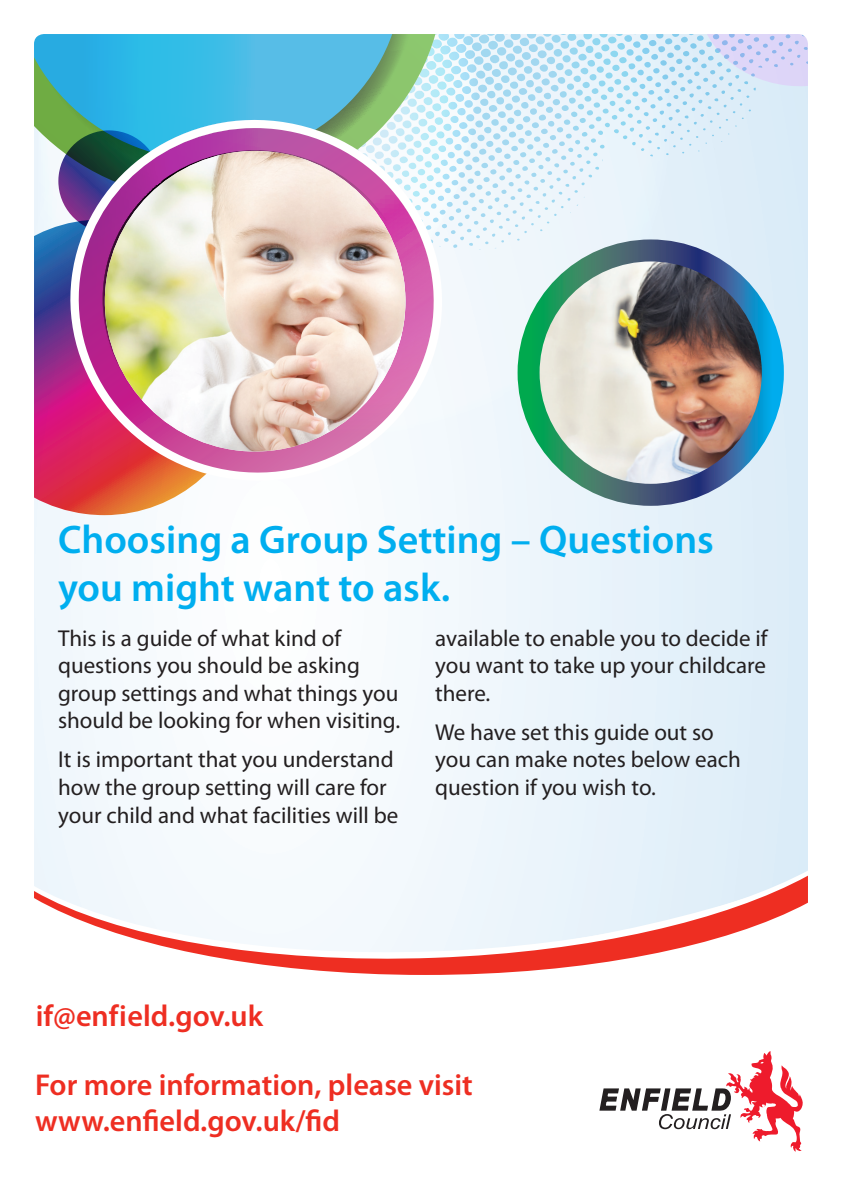
<style>
.page{position:relative;width:842px;height:1191px;background:#fff}
.page>*{position:absolute;margin:0;border:0;box-sizing:border-box;transform-origin:0 0}
.Heading{font:600 40px/48px "Myriad Pro";color:#00aeef}
.subhead{font:600 30.2px "Myriad Pro";color:#ee2e22}
.body_copy{font:23px/27.6px "Myriad Pro";color:#231f20}
</style>
<div class="page">
<div style="left:34px;top:34px;width:774px;height:943px;background:linear-gradient(to right,#fdfefe,#e1eff9)"></div>
<div style="left:670px;top:34px;width:138px;height:216px;background:#deedf8"></div>
<svg style="left:34px;top:34px;width:49px;height:138px;fill:#2dabe1"></svg>
<svg style="left:34px;top:219px;width:217px;height:296px"></svg>
<svg style="left:698px;top:34px;width:110px;height:52px"></svg>
<svg style="left:60px;top:109px;width:393px;height:383px"></svg>
<svg style="left:79px;top:128px;width:355px;height:344px"></svg>
<svg style="left:107px;top:435px;width:298px;height:10px"></svg>
<div style="left:502px;top:491px;width:261px;height:254px;background:#e7f2fa"></div>
<svg style="left:83px;top:34px;width:587px;height:401px"></svg>
<svg style="left:34px;top:975px;width:774px;height:2px"></svg>
<svg style="left:34px;top:869px;width:774px;height:6px;fill:#f0f7fc"></svg>
<svg style="left:34px;top:875px;width:774px;height:100px"></svg>
<svg style="left:599px;top:1051px;width:204px;height:100px"></svg>
<img style="left:105px;top:151px;width:300px;height:300px;border-radius:150px">
<img style="left:531px;top:250px;width:241px;height:245px">
<div style="left:518px;top:239px;width:266px;height:267px;border:22px solid #fff;border-radius:50%"></div>
<p class="Heading" style="left:58px;top:514px;width:657px">Choosing a Group Setting – Questions you might want to ask.</p>
<p class="body_copy" style="left:58px;top:623px;width:343px">This is a guide of what kind of questions you should be asking group settings and what things you should be looking for when visiting.</p>
<p class="body_copy" style="left:58px;top:745px;width:342px">It is important that you understand how the group setting will care for your child and what facilities will be</p>
<p class="body_copy" style="left:435px;top:623px;width:334px;text-align:justify">available to enable you to decide if you want to take up your childcare there.</p>
<p class="body_copy" style="left:435px;top:718px;width:307px">We have set this guide out so you can make notes below each question if you wish to.</p>
<p class="subhead" style="left:36px;top:996px;width:229px">if@enfield.gov.uk</p>
<p class="subhead" style="left:35px;top:1065px;width:439px">For more information, please visit</p>
<p class="subhead" style="left:35px;top:1101px;width:306px">www.enfield.gov.uk/fid</p>
</div>
